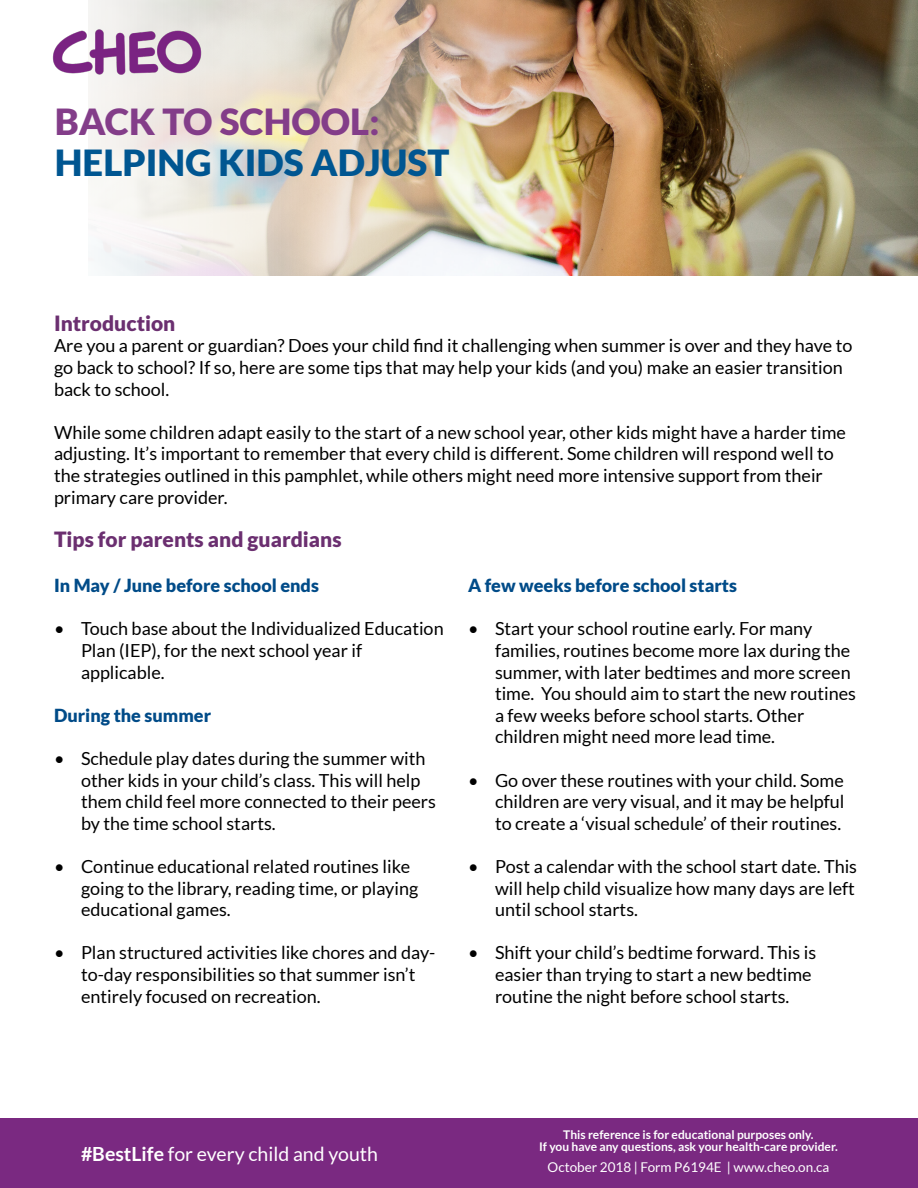
<style>
.page{position:relative;width:918px;height:1188px;background:#fff}
.page>*{position:absolute;margin:0;border:0;box-sizing:border-box;transform-origin:0 0}
.t1{font:900 36px "Lato";color:#005691}
.t2{font:900 36px "Lato";color:#833d89}
.Heading_1_-_Purple{font:900 21px "Lato";color:#6b2f70}
.t3{font:19.5px "Lato";color:#fff}
.t4{font:18px/21.6px "Lato";color:#000}
.t5{font:900 18px "Lato";color:#004b88}
.t6{font:13.5px "Lato";color:#fff}
.t7{font:700 12px/12px "Lato";color:#fff;text-align:center}
.s1{font-weight:700}
</style>
<div class="page">
<img style="left:88px;top:0;width:830px;height:276px">
<img style="left:52px;top:25px;width:154px;height:53px">
<div style="left:0;top:1119px;width:918px;height:69px;background:#7a2981"></div>
<h1 class="t2" style="left:55px;top:101px;width:326px">BACK TO SCHOOL:</h1>
<h1 class="t1" style="left:55px;top:142px;width:396px">HELPING KIDS ADJUST</h1>
<p class="Heading_1_-_Purple" style="left:54px;top:311px;width:123px">Introduction</p>
<p class="t4" style="left:54px;top:335px;width:800px">Are you a parent or guardian? Does your child find it challenging when summer is over and they have to go back to school? If so, here are some tips that may help your kids (and you) make an easier transition back to school.</p>
<p class="t4" style="left:54px;top:421px;width:794px">While some children adapt easily to the start of a new school year, other kids might have a harder time adjusting. It’s important to remember that every child is different. Some children will respond well to the strategies outlined in this pamphlet, while others might need more intensive support from their primary care provider.</p>
<p class="Heading_1_-_Purple" style="left:54px;top:527px;width:289px">Tips for parents and guardians</p>
<p class="t5" style="left:54px;top:575px;width:266px">In May / June before school ends</p>
<p class="t4" style="left:81px;top:618px;width:364px;text-indent:-27px">• Touch base about the Individualized Education<br>Plan (IEP), for the next school year if applicable.</p>
<p class="t5" style="left:54px;top:705px;width:159px">During the summer</p>
<p class="t4" style="left:81px;top:748px;width:357px;text-indent:-27px">• Schedule play dates during the summer with other kids in your child’s class. This will help them child feel more connected to their peers by the time school starts.</p>
<p class="t4" style="left:81px;top:856px;width:339px;text-indent:-27px">• Continue educational related routines like going to the library, reading time, or playing educational games.</p>
<p class="t4" style="left:81px;top:942px;width:356px;text-indent:-27px">• Plan structured activities like chores and day&shy;to-day responsibilities so that summer isn’t entirely focused on recreation.</p>
<p class="t5" style="left:468px;top:575px;width:270px">A few weeks before school starts</p>
<p class="t4" style="left:495px;top:618px;width:363px;text-indent:-27px">• Start your school routine early. For many families, routines become more lax during the summer, with later bedtimes and more screen time. You should aim to start the new routines a few weeks before school starts. Other children might need more lead time.</p>
<p class="t4" style="left:495px;top:769px;width:351px;text-align:justify;text-indent:-27px">• Go over these routines with your child. Some children are very visual, and it may be helpful to create a ‘visual schedule’ of their routines.</p>
<p class="t4" style="left:495px;top:856px;width:364px;text-align:justify;text-indent:-27px">• Post a calendar with the school start date. This will help child visualize how many days are left until school starts.</p>
<p class="t4" style="left:495px;top:942px;width:323px;text-indent:-27px">• Shift your child’s bedtime forward. This is easier than trying to start a new bedtime routine the night before school starts.</p>
<p class="t3" style="left:81px;top:1143px;width:298px"><span class="s1">#BestLife</span> for every child and youth</p>
<p class="t7" style="left:539px;top:1129px;width:300px">This reference is for educational purposes only.<br>If you have any questions, ask your health-care provider.</p>
<p class="t6" style="left:548px;top:1160px;width:283px">October 2018 | Form P6194E | www.cheo.on.ca</p>
</div>
